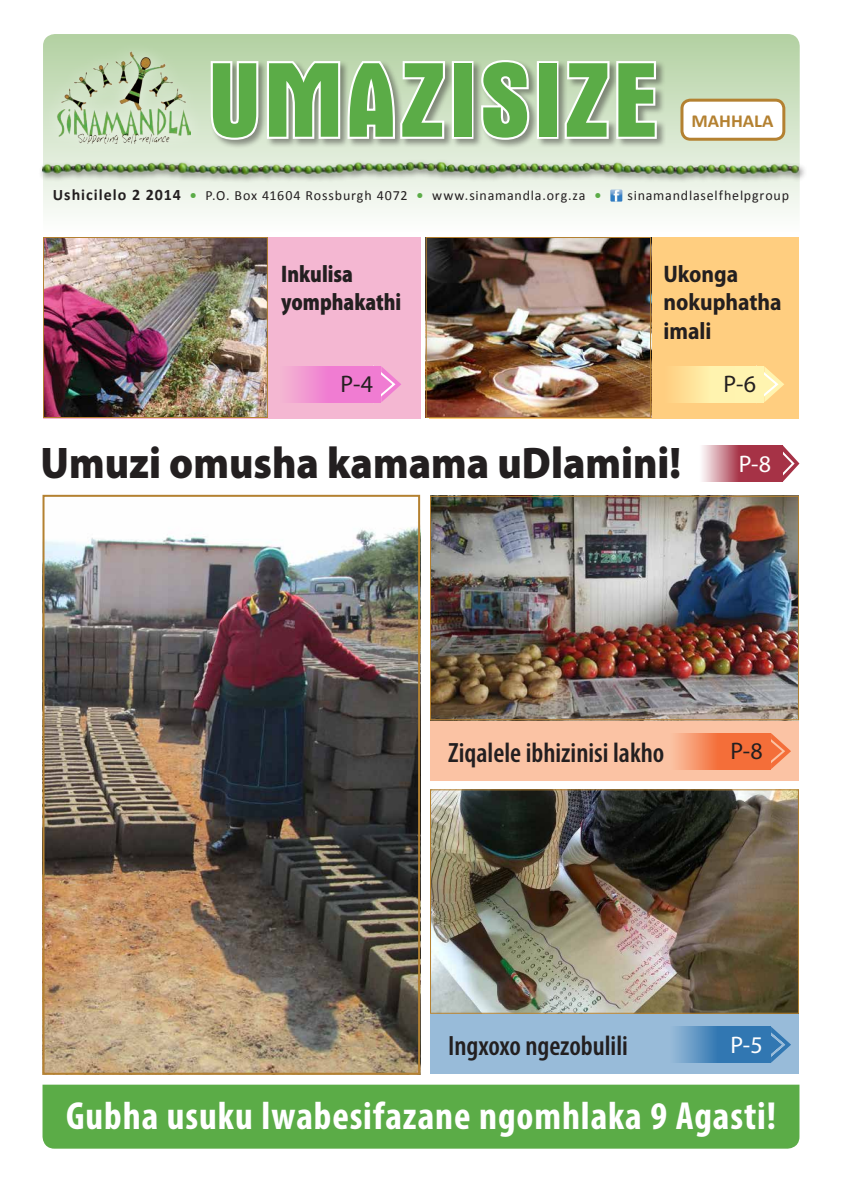
<style>
.page{position:relative;width:842px;height:1191px;background:#fff}
.page>*{position:absolute;margin:0;border:0;box-sizing:border-box;transform-origin:0 0}
.t1{font:700 condensed 107.6px "Aurora BT";letter-spacing:.025em;color:#5bac47;scale:1.07 1}
.t2{font:900 44.5px "Myriad Pro";color:#231f20;scale:.92 1}
.t3{font:700 condensed 39.3px "Myriad Pro";letter-spacing:.025em;color:#fff}
.t4{font:600 condensed 28px "Myriad Pro";color:#231f20}
.t5{font:700 semi-condensed 24px/28.8px "Myriad Pro";color:#231f20;scale:.96 1}
.t6{font:900 semi-condensed 24px/28.8px "Myriad Pro";color:#231f20;scale:.87 1}
.t7{font:24px "Myriad Pro";color:#231f20}
.t8{font:24px "Myriad Pro";color:#fff}
.t9{font:700 18.4px "Calibri";color:#b48131}
.t10{font:14px "Calibri";letter-spacing:.055em;color:#231f20}
.s1{font-weight:700;font-size:16px}
.s2{font-weight:700;color:#5bac47}
</style>
<div class="page">
<div style="left:430px;top:789px;width:369px;height:285px;background:#98bbd9"></div>
<div style="left:430px;top:496px;width:369px;height:284px;background:#fbc3a4"></div>
<svg style="left:43px;top:34px;width:757px;height:179px"></svg>
<div style="left:43px;top:237px;width:377px;height:181px;background:#f4b7d2"></div>
<div style="left:429px;top:237px;width:370px;height:181px;background:#ffce80"></div>
<div style="left:209px;top:59px;width:457px;height:90px;background:#231f20;opacity:.45"></div>
<svg style="left:209px;top:59px;width:238px;height:73px"></svg>
<div style="left:452px;top:61px;width:21px;height:78px;border:4px solid #fff"></div>
<svg style="left:479px;top:58px;width:52px;height:74px"></svg>
<div style="left:537px;top:61px;width:21px;height:78px;border:4px solid #fff"></div>
<svg style="left:563px;top:59px;width:96px;height:73px"></svg>
<div style="left:350px;top:132px;width:457px;height:52px;background:#231f20;opacity:.45"></div>
<img style="left:352px;top:133px;width:124px;height:62px">
<img style="left:476px;top:132px;width:191px;height:64px">
<img style="left:664px;top:133px;width:135px;height:62px">
<div style="left:39px;top:132px;width:324px;height:52px;background:#231f20;opacity:.45"></div>
<img style="left:41px;top:132px;width:191px;height:64px">
<img style="left:229px;top:133px;width:126px;height:61px">
<div style="left:42px;top:38px;width:163px;height:120px;background:#fff;opacity:.75"></div>
<img style="left:57px;top:52px;width:134px;height:92px">
<svg style="left:610px;top:190px;width:12px;height:12px"></svg>
<div style="left:682px;top:100px;width:102px;height:39px;background:#fff;border-radius:8px"></div>
<div style="left:680px;top:99px;width:105px;height:42px;border:3px solid #b48131;border-radius:8px"></div>
<div style="left:43px;top:1084px;width:756px;height:64px;background:#5bac47"></div>
<img style="left:46px;top:527px;width:371px;height:544px">
<div style="left:43px;top:495px;width:377px;height:579px;border:2px solid #b48131"></div>
<img style="left:45px;top:239px;width:221px;height:177px">
<div style="left:43px;top:237px;width:225px;height:181px;border:1px solid #b48131"></div>
<img style="left:432px;top:498px;width:365px;height:220px">
<div style="left:430px;top:496px;width:369px;height:224px;border:1px solid #b48131"></div>
<img style="left:432px;top:791px;width:365px;height:220px">
<div style="left:430px;top:789px;width:369px;height:224px;border:1px solid #b48131"></div>
<img style="left:428px;top:239px;width:221px;height:177px">
<div style="left:426px;top:237px;width:225px;height:181px;border:1px solid #b48131"></div>
<svg style="left:775px;top:445px;width:24px;height:37px"></svg>
<svg style="left:702px;top:445px;width:81px;height:36px;background:#b9606f"></svg>
<svg style="left:372px;top:365px;width:29px;height:38px"></svg>
<svg style="left:290px;top:366px;width:91px;height:36px;background:#f086d2"></svg>
<svg style="left:762px;top:733px;width:29px;height:37px"></svg>
<svg style="left:675px;top:733px;width:96px;height:36px;background:#f57f4f"></svg>
<svg style="left:762px;top:1027px;width:29px;height:36px"></svg>
<svg style="left:676px;top:1026px;width:95px;height:36px;background:#4a87bb"></svg>
<div style="left:730px;top:1034px;width:33px;height:18px;background:#3177b2"></div>
<svg style="left:755px;top:365px;width:29px;height:38px"></svg>
<div style="left:663px;top:366px;width:101px;height:36px;background:linear-gradient(to right,#ffd78b,#fffebc)"></div>
<h1 class="t1" style="left:208px;top:39px;width:422px">UMAZISIZE</h1>
<h3 class="t9" style="left:691px;top:109px;width:84px">MAHHALA</h3>
<p class="t10" style="left:53px;top:186px;width:550px"><span class="s1">Ushicilelo 2 2014</span> <span class="s2">•</span> P.O. Box 41604 Rossburgh 4072 <span class="s2">•</span> www.sinamandla.org.za <span class="s2">•</span></p>
<p class="t10" style="left:627px;top:186px;width:163px">sinamandlaselfhelpgroup</p>
<h3 class="t6" style="left:281px;top:259px;width:139px">Inkulisa yomphakathi</h3>
<h3 class="t7" style="left:341px;top:369px;width:34px">P-4</h3>
<h3 class="t5" style="left:663px;top:259px;width:125px">Ukonga nokuphatha imali</h3>
<h3 class="t7" style="left:724px;top:369px;width:34px">P-6</h3>
<h2 class="t2" style="left:41px;top:433px;width:698px">Umuzi omusha kamama uDlamini!</h2>
<h3 class="t8" style="left:739px;top:449px;width:34px">P-8</h3>
<h3 class="t4" style="left:448px;top:737px;width:218px">Ziqalele ibhizinisi lakho</h3>
<h3 class="t7" style="left:730px;top:736px;width:34px">P-8</h3>
<h3 class="t4" style="left:448px;top:1030px;width:181px">Ingxoxo ngezobulili</h3>
<h3 class="t8" style="left:730px;top:1029px;width:34px">P-5</h3>
<h3 class="t3" style="left:66px;top:1090px;width:711px">Gubha usuku lwabesifazane ngomhlaka 9 Agasti!</h3>
</div>
